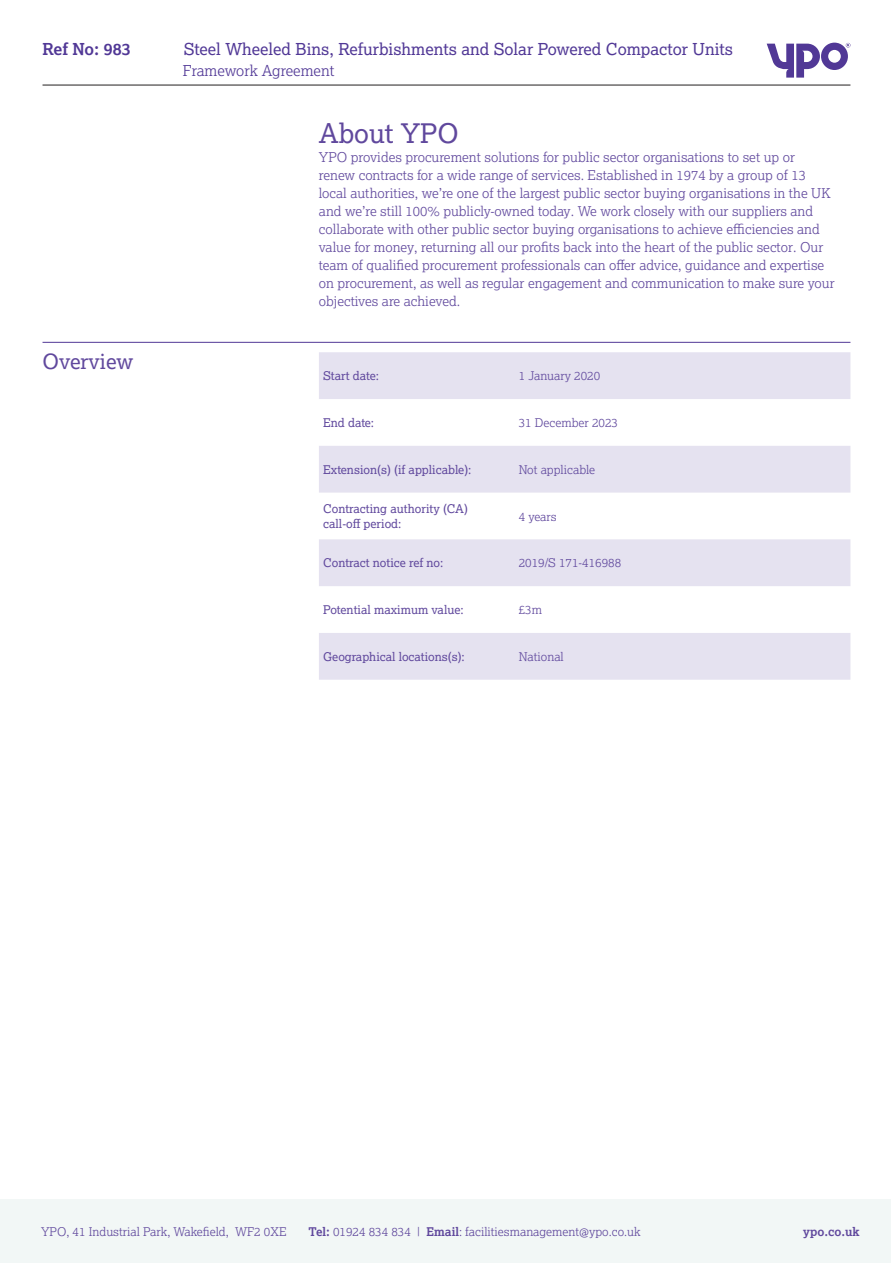
<style>
.page{position:relative;width:893px;height:1263px;background:#fff}
.page>*{position:absolute;margin:0;border:0;box-sizing:border-box;transform-origin:0 0}
.Main_copy{font:27px "Lexia";color:#60489d}
.Main_copy-2{font:21px "Lexia";color:#60489d}
.t1{font:16.5px "Lexia";color:#513896}
.t2{font:700 16.5px "Lexia";color:#513896}
.t3{font:300 15px "Lexia";color:#513896}
.Main_copy-3{font:300 13.5px/18px "Lexia";color:#60489d}
.Main_copy-4{font:300 12px "Lexia";color:#60489d}
.Main_copy-5{font:12px/14.4px "Lexia";color:#60489d}
.t4{font:700 12px "Lexia";color:#60489d}
.s1{font-weight:700}
</style>
<div class="page">
<hr style="left:43px;top:85px;width:807px;height:1px;background:#231f20">
<svg style="left:767px;top:43px;width:83px;height:35px"></svg>
<div style="left:0;top:1199px;width:891px;height:64px;background:#f2f7f6"></div>
<svg style="left:319px;top:352px;width:531px;height:328px;fill:#e5e2f0"></svg>
<hr style="left:43px;top:342px;width:807px;height:1px;background:#513896">
<p class="t2" style="left:43px;top:39px;width:90px">Ref No: 983</p>
<p class="t1" style="left:184px;top:39px;width:551px">Steel Wheeled Bins, Refurbishments and Solar Powered Compactor Units</p>
<p class="t3" style="left:183px;top:61px;width:153px">Framework Agreement</p>
<p class="Main_copy-2" style="left:43px;top:348px;width:92px">Overview</p>
<p class="Main_copy" style="left:319px;top:116px;width:141px">About YPO</p>
<p class="Main_copy-3" style="left:319px;top:148px;width:517px">YPO provides procurement solutions for public sector organisations to set up or renew contracts for a wide range of services. Established in 1974 by a group of 13 local authorities, we’re one of the largest public sector buying organisations in the UK and we’re still 100% publicly-owned today. We work closely with our suppliers and collaborate with other public sector buying organisations to achieve efficiencies and value for money, returning all our profits back into the heart of the public sector. Our team of qualified procurement professionals can offer advice, guidance and expertise on procurement, as well as regular engagement and communication to make sure your objectives are achieved.</p>
<p class="Main_copy-5" style="left:323px;top:368px;width:57px">Start date:</p>
<p class="Main_copy-4" style="left:519px;top:368px;width:83px">1 January 2020</p>
<p class="Main_copy-5" style="left:323px;top:415px;width:53px">End date:</p>
<p class="Main_copy-4" style="left:519px;top:415px;width:101px">31 December 2023</p>
<p class="Main_copy-5" style="left:323px;top:462px;width:150px">Extension(s) (if applicable):</p>
<p class="Main_copy-4" style="left:519px;top:462px;width:78px">Not applicable</p>
<p class="Main_copy-5" style="left:323px;top:501px;width:146px">Contracting authority (CA) call-off period:</p>
<p class="Main_copy-4" style="left:519px;top:509px;width:39px">4 years</p>
<p class="Main_copy-5" style="left:323px;top:555px;width:122px">Contract notice ref no:</p>
<p class="Main_copy-4" style="left:519px;top:555px;width:104px">2019/S 171-416988</p>
<p class="Main_copy-5" style="left:323px;top:602px;width:142px">Potential maximum value:</p>
<p class="Main_copy-4" style="left:519px;top:602px;width:25px">£3m</p>
<p class="Main_copy-5" style="left:323px;top:649px;width:143px">Geographical locations(s):</p>
<p class="Main_copy-4" style="left:519px;top:649px;width:47px">National</p>
<p class="Main_copy-4" style="left:41px;top:1224px;width:247px">YPO, 41 Industrial Park, Wakefield, WF2 0XE</p>
<p class="Main_copy-4" style="left:309px;top:1224px;width:334px"><span class="s1">Tel:</span> 01924 834 834 | <span class="s1">Email</span>: facilitiesmanagement@ypo.co.uk</p>
<p class="t4" style="left:803px;top:1224px;width:58px">ypo.co.uk</p>
</div>
